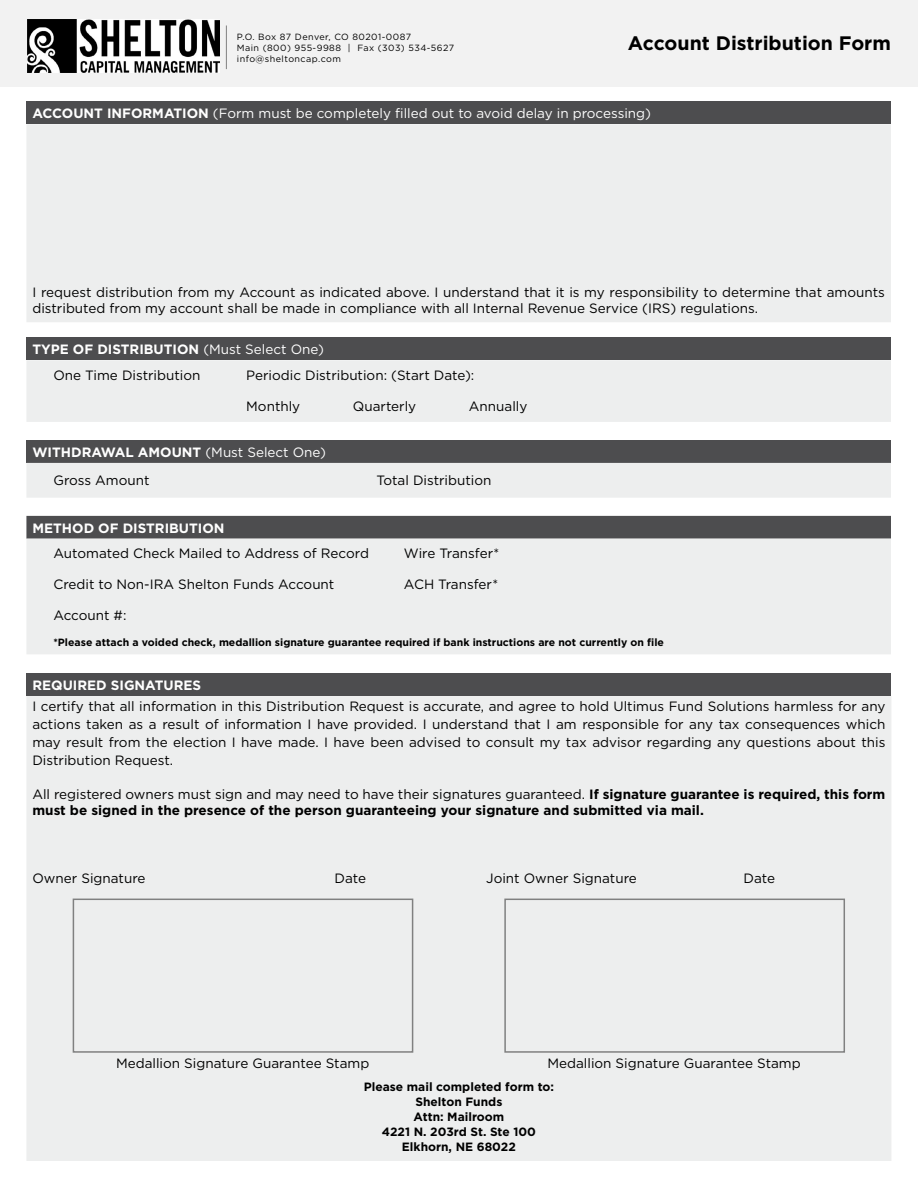
<style>
.page{position:relative;width:918px;height:1188px;background:#fff}
.page>*{position:absolute;margin:0;border:0;box-sizing:border-box;transform-origin:0 0}
.t1{font:700 19.5px "Gotham";color:#000}
.t2{font:13.5px/18px "Gotham";color:#000}
.t3{font:700 13.5px/16.2px "Gotham";color:#000}
.t4{font:700 13.5px/27.8px "Gotham";color:#fff}
.t5{font:13.5px "Gotham";color:#fff}
.t6{font:700 12px/15px "Gotham";color:#000;text-align:center}
.t7{font:700 10.5px "Gotham";color:#000}
.t8{font:9px/10.8px "Gotham";letter-spacing:.05em;color:#000}
.s1{font-weight:700}
.s2{font-weight:700;color:#fff}
.s3{color:#fff}
.s4{font-weight:400}
.s5{font-weight:400;color:#000}
</style>
<div class="page">
<div style="left:0;top:0;width:918px;height:87px;background:#f2f2f2"></div>
<img style="left:27px;top:19px;width:192px;height:53px">
<hr style="left:226px;top:26px;width:1px;height:43px;background:#808080">
<div style="left:26px;top:101px;width:865px;height:23px;background:#4d4d4f"></div>
<div style="left:26px;top:124px;width:865px;height:198px;background:#edeeee"></div>
<div style="left:26px;top:337px;width:865px;height:23px;background:#4d4d4f"></div>
<div style="left:26px;top:360px;width:865px;height:62px;background:#edeeee"></div>
<div style="left:26px;top:516px;width:865px;height:23px;background:#4d4d4f"></div>
<div style="left:26px;top:539px;width:865px;height:115px;background:#edeeee"></div>
<div style="left:26px;top:440px;width:865px;height:23px;background:#4d4d4f"></div>
<div style="left:26px;top:463px;width:865px;height:35px;background:#edeeee"></div>
<div style="left:26px;top:673px;width:865px;height:23px;background:#4d4d4f"></div>
<div style="left:26px;top:696px;width:865px;height:465px;background:#edeeee"></div>
<div style="left:73px;top:899px;width:340px;height:154px;border:2px solid #808080"></div>
<div style="left:504px;top:899px;width:341px;height:154px;border:2px solid #808080"></div>
<p class="t8" style="left:237px;top:31px;width:219px">P.O. Box 87 Denver, CO 80201-0087<br>Main (800) 955-9988 | Fax (303) 534-5627 info@sheltoncap.com</p>
<h1 class="t1" style="left:628px;top:30px;width:265px">Account Distribution Form</h1>
<p class="t5" style="left:32px;top:105px;width:620px"><span class="s1">ACCOUNT INFORMATION</span> (Form must be completely filled out to avoid delay in processing)</p>
<p class="t2" style="left:32px;top:283px;width:854px;line-height:16.2px">I request distribution from my Account as indicated above. I understand that it is my responsibility to determine that amounts distributed from my account shall be made in compliance with all Internal Revenue Service (IRS) regulations.</p>
<p class="t2" style="left:53px;top:336px;width:272px;line-height:25.8px;text-indent:-21px"><span class="s2">TYPE OF DISTRIBUTION</span> <span class="s3">(Must Select One)<br></span>One Time Distribution</p>
<p class="t2" style="left:246px;top:366px;width:230px">Periodic Distribution: (Start Date):</p>
<p class="t2" style="left:246px;top:397px;width:56px">Monthly</p>
<p class="t2" style="left:353px;top:397px;width:65px">Quarterly</p>
<p class="t2" style="left:469px;top:397px;width:60px">Annually</p>
<p class="t4" style="left:53px;top:438px;width:274px;text-indent:-21px">WITHDRAWAL AMOUNT <span class="s4">(Must Select One)<br></span><span class="s5">Gross Amount</span></p>
<p class="t2" style="left:376px;top:471px;width:117px">Total Distribution</p>
<p class="t4" style="left:32px;top:514px;width:194px">METHOD OF DISTRIBUTION</p>
<p class="t2" style="left:53px;top:544px;width:317px">Automated Check Mailed to Address of Record</p>
<p class="t2" style="left:404px;top:544px;width:97px">Wire Transfer*</p>
<p class="t2" style="left:53px;top:575px;width:282px">Credit to Non-IRA Shelton Funds Account</p>
<p class="t2" style="left:404px;top:575px;width:96px">ACH Transfer*</p>
<p class="t2" style="left:53px;top:606px;width:75px">Account #:</p>
<p class="t7" style="left:53px;top:635px;width:612px">*Please attach a voided check, medallion signature guarantee required if bank instructions are not currently on file</p>
<p class="t4" style="left:32px;top:671px;width:170px">REQUIRED SIGNATURES</p>
<p class="t2" style="left:32px;top:697px;width:855px;text-align:justify">I certify that all information in this Distribution Request is accurate, and agree to hold Ultimus Fund Solutions harmless for any actions taken as a result of information I have provided. I understand that I am responsible for any tax consequences which may result from the election I have made. I have been advised to consult my tax advisor regarding any questions about this Distribution Request.</p>
<p class="t3" style="left:32px;top:786px;width:855px"><span class="s4">All registered owners must sign and may need to have their signatures guaranteed.</span> If signature guarantee is required, this form must be signed in the presence of the person guaranteeing your signature and submitted via mail.</p>
<p class="t2" style="left:32px;top:869px;width:115px">Owner Signature</p>
<p class="t2" style="left:335px;top:869px;width:33px">Date</p>
<p class="t2" style="left:486px;top:869px;width:152px">Joint Owner Signature</p>
<p class="t2" style="left:744px;top:869px;width:33px">Date</p>
<p class="t2" style="left:116px;top:1054px;width:255px">Medallion Signature Guarantee Stamp</p>
<p class="t2" style="left:547px;top:1054px;width:255px">Medallion Signature Guarantee Stamp</p>
<p class="t6" style="left:364px;top:1079px;width:192px">Please mail completed form to:<br>Shelton Funds<br>Attn: Mailroom<br>4221 N. 203rd St. Ste 100<br>Elkhorn, NE 68022</p>
</div>
